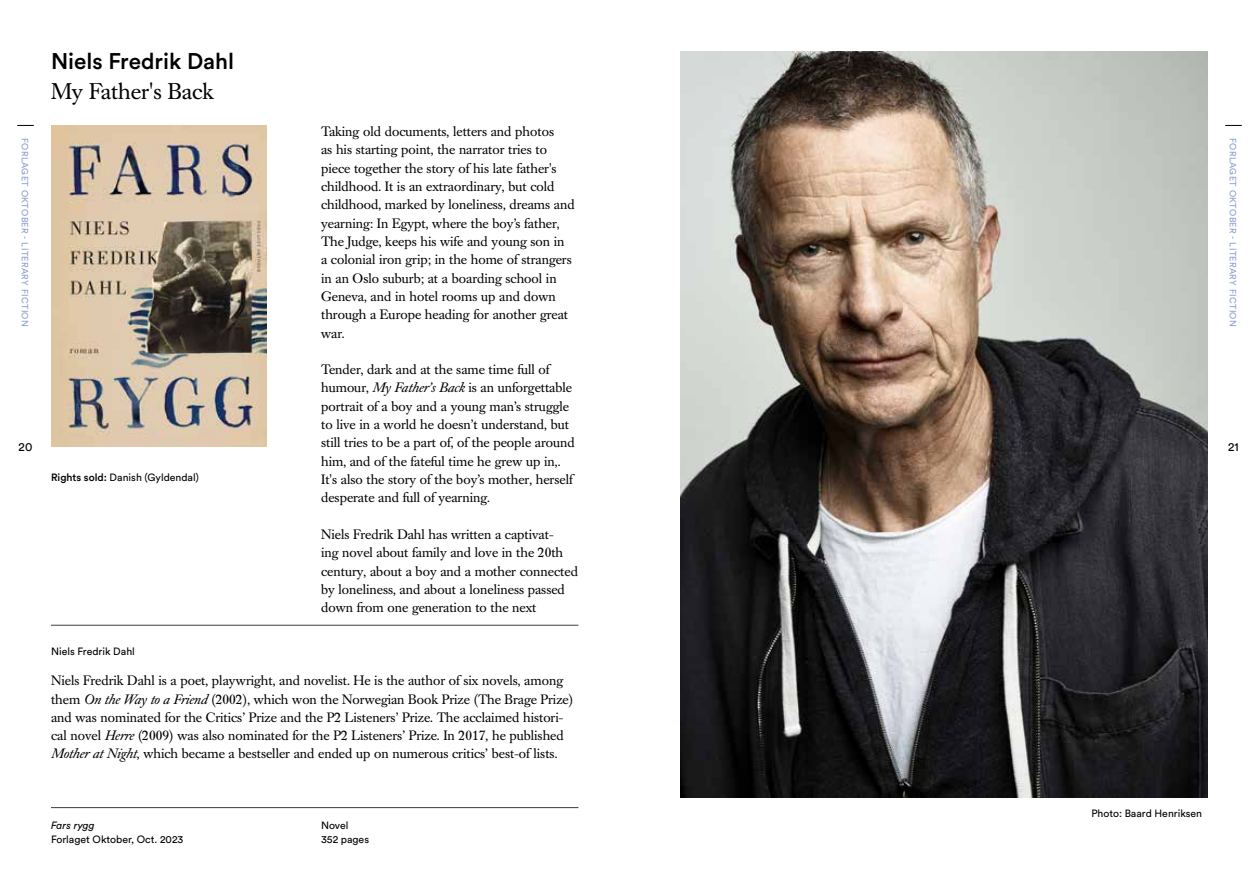
<style>
.page{position:relative;width:1259px;height:893px;background:#fff}
.page>*{position:absolute;margin:0;border:0;box-sizing:border-box;transform-origin:0 0}
.t1{font:500 22.5px "Circular Std";color:#000}
.t2{font:22.5px "Caslon Book BE";color:#000}
.t3{font:13.5px/18.3px "Caslon Book BE";color:#000}
.t4{font:12px "Circular Std";color:#000}
.t5{font:10.5px/13.5px "Circular Std";color:#000}
.t6{font:italic 10.5px "Circular Std";color:#000}
.t7{font:9px "Circular Std";letter-spacing:.04em;color:#8e9ed1}
.s1{font-style:italic}
.s2{font-weight:500}
</style>
<div class="page">
<svg style="left:17px;top:125px;width:17px;height:1px"></svg>
<svg style="left:1225px;top:125px;width:16px;height:1px"></svg>
<img style="left:51px;top:125px;width:216px;height:321px">
<hr style="left:51px;top:807px;width:527px;height:1px;background:#3c3c3b">
<hr style="left:51px;top:625px;width:527px;height:1px;background:#3c3c3b">
<img style="left:680px;top:51px;width:528px;height:746px">
<h1 class="t1" style="left:51px;top:47px;width:185px">Niels Fredrik Dahl</h1>
<h1 class="t2" style="left:51px;top:78px;width:164px">My Father's Back</h1>
<p class="t3" style="left:321px;top:123px;width:234px">Taking old documents, letters and photos</p>
<p class="t7" style="left:30px;top:138px;width:191px;rotate:90deg">FORLAGET OKTOBER - LITERARY FICTION</p>
<p class="t7" style="left:1238px;top:138px;width:191px;rotate:90deg">FORLAGET OKTOBER - LITERARY FICTION</p>
<p class="t3" style="left:321px;top:141px;width:255px">as his starting point, the narrator tries to piece together the story of his late father's childhood. It is an extraordinary, but cold childhood, marked by loneliness, dreams and yearning: In Egypt, where the boy’s father, The Judge, keeps his wife and young son in<br>a colonial iron grip; in the home of strangers in an Oslo suburb; at a boarding school in Geneva, and in hotel rooms up and down through a Europe heading for another great war.</p>
<p class="t3" style="left:321px;top:361px;width:255px">Tender, dark and at the same time full of humour, <span class="s1">My Father’s Back</span> is an unforgettable portrait of a boy and a young man’s struggle to live in a world he doesn’t understand, but still tries to be a part of, of the people around him, and of the fateful time he grew up in,.<br>It's also the story of the boy’s mother, herself desperate and full of yearning.</p>
<p class="t3" style="left:321px;top:525px;width:258px">Niels Fredrik Dahl has written a captivat-<br>ing novel about family and love in the 20th century, about a boy and a mother connected by loneliness, and about a loneliness passed down from one generation to the next</p>
<p class="t4" style="left:19px;top:440px;width:15px">20</p>
<p class="t4" style="left:1228px;top:440px;width:12px">21</p>
<p class="t5" style="left:51px;top:470px;width:149px"><span class="s2">Rights sold:</span> Danish (Gyldendal)</p>
<p class="t5" style="left:51px;top:644px;width:85px">Niels Fredrik Dahl</p>
<p class="t3" style="left:51px;top:672px;width:524px">Niels Fredrik Dahl is a poet, playwright, and novelist. He is the author of six novels, among them <span class="s1">On the Way to a Friend</span> (2002), which won the Norwegian Book Prize (The Brage Prize) and was nominated for the Critics’ Prize and the P2 Listeners’ Prize. The acclaimed histori&shy;cal novel <span class="s1">Herre</span> (2009) was also nominated for the P2 Listeners’ Prize. In 2017, he published <span class="s1">Mother at Night</span>, which became a bestseller and ended up on numerous critics’ best-of lists.</p>
<p class="t6" style="left:51px;top:819px;width:45px">Fars rygg</p>
<p class="t5" style="left:51px;top:832px;width:134px">Forlaget Oktober, Oct. 2023</p>
<p class="t5" style="left:321px;top:819px;width:49px">Novel<br>352 pages</p>
<p class="t5" style="left:1091px;top:806px;width:112px">Photo: Baard Henriksen</p>
</div>
